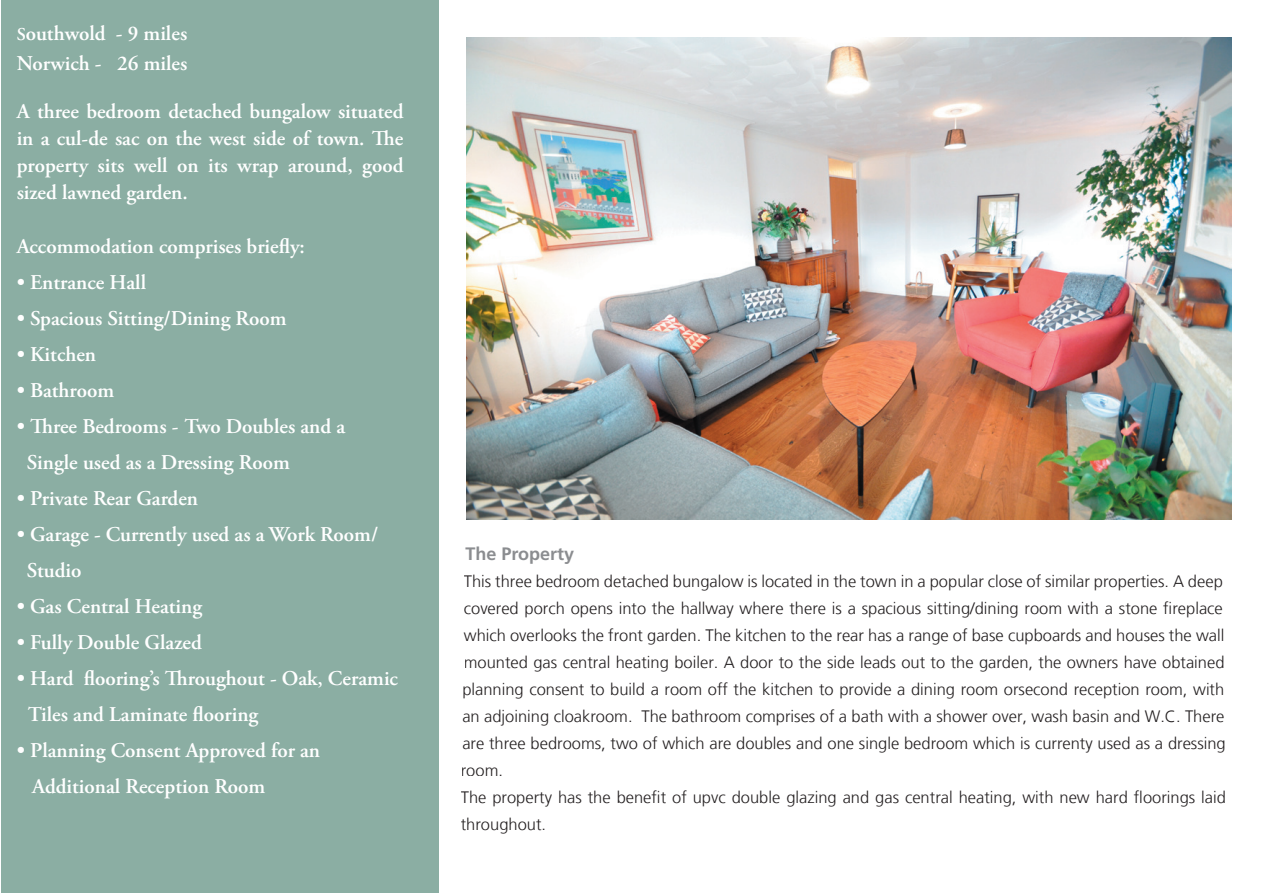
<style>
.page{position:relative;width:1263px;height:893px;background:#fff}
.page>*{position:absolute;margin:0;border:0;box-sizing:border-box;transform-origin:0 0}
.t1{font:600 21px/36px "Adobe Garamond Pro";color:#fff}
.t2{font:700 18px "Frutiger LT Std";color:#8b8d90}
.t3{font:300 16.5px/27px "Frutiger LT";color:#231f20}
.s1{font-size:18px}
</style>
<div class="page">
<img style="left:467px;top:37px;width:765px;height:482px">
<div style="left:1px;top:0;width:438px;height:893px;background:#8baea3"></div>
<p class="t1" style="left:17px;top:19px;width:172px;line-height:30px"><span class="s1">S</span>outhwold - 9 miles<br>Norwich - 26 miles</p>
<p class="t1" style="left:17px;top:98px;width:388px;line-height:27px;text-align:justify">A three bedroom detached bungalow situated in a cul-de sac on the west side of town. The property sits well on its wrap around, good sized lawned garden.</p>
<p class="t1" style="left:17px;top:229px;width:290px">Accommodation comprises briefly:</p>
<p class="t1" style="left:17px;top:265px;width:131px">• Entrance Hall</p>
<p class="t1" style="left:17px;top:301px;width:271px">• Spacious Sitting/Dining Room</p>
<p class="t1" style="left:17px;top:337px;width:81px">• Kitchen</p>
<p class="t1" style="left:17px;top:373px;width:99px">• Bathroom</p>
<p class="t1" style="left:27px;top:409px;width:320px;text-indent:-10px">• Three Bedrooms - Two Doubles and a<br>Single used as a Dressing Room</p>
<p class="t1" style="left:17px;top:481px;width:183px">• Private Rear Garden</p>
<p class="t1" style="left:27px;top:517px;width:353px;text-indent:-10px">• Garage - Currently used as a Work Room/<br>Studio</p>
<p class="t1" style="left:17px;top:589px;width:187px">• Gas Central Heating</p>
<p class="t1" style="left:17px;top:625px;width:187px">• Fully Double Glazed</p>
<p class="t1" style="left:28px;top:661px;width:372px;text-indent:-11px">• Hard flooring’s Throughout - Oak, Ceramic<br>Tiles and Laminate flooring</p>
<p class="t1" style="left:32px;top:733px;width:290px;text-indent:-15px">• Planning Consent Approved for an<br>Additional Reception Room</p>
<p class="t2" style="left:465px;top:543px;width:110px">The Property</p>
<p class="t3" style="left:461px;top:568px;width:767px">This three bedroom detached bungalow is located in the town in a popular close of similar properties. A deep covered porch opens into the hallway where there is a spacious sitting/dining room with a stone fireplace which overlooks the front garden. The kitchen to the rear has a range of base cupboards and houses the wall mounted gas central heating boiler. A door to the side leads out to the garden, the owners have obtained planning consent to build a room off the kitchen to provide a dining room orsecond reception room, with an adjoining cloakroom. The bathroom comprises of a bath with a shower over, wash basin and W.C. There are three bedrooms, two of which are doubles and one single bedroom which is currenty used as a dressing room.<br>The property has the benefit of upvc double glazing and gas central heating, with new hard floorings laid throughout.</p>
</div>
